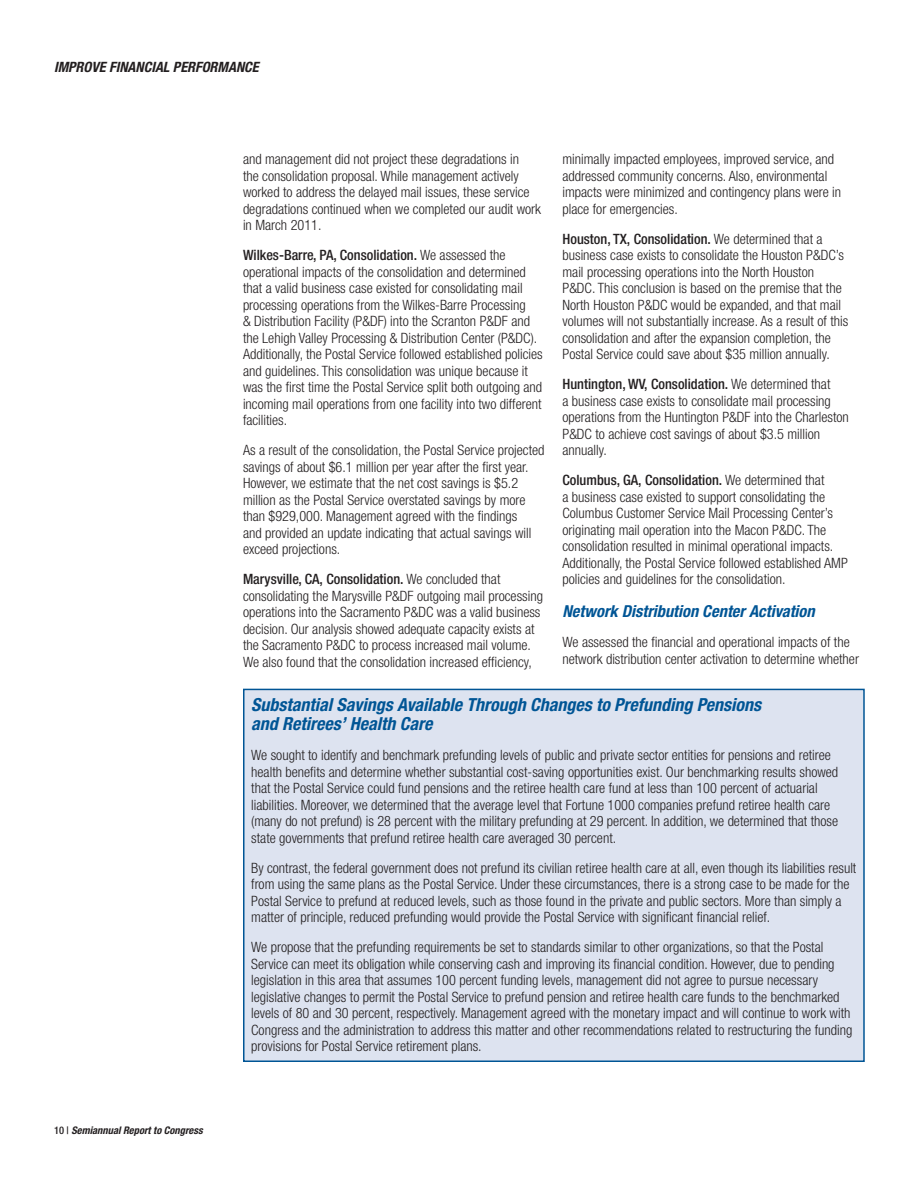
<style>
.page{position:relative;width:918px;height:1188px;background:#fff}
.page>*{position:absolute;margin:0;border:0;box-sizing:border-box;transform-origin:0 0}
.t1{font:italic 700 condensed 18px/19.5px "Helvetica Neue";color:#005595}
.t2{font:italic 700 condensed 16.5px "Helvetica Neue";color:#005595}
.t3{font:300 condensed 14.25px/16.5px "Helvetica Neue";color:#231f20}
.t4{font:italic 700 condensed 14.25px "Helvetica Neue";color:#231f20}
.t5{font:italic 700 condensed 10.5px "Helvetica Neue";color:#231f20}
.s1{font-weight:500}
.s2{font-weight:500;font-style:normal}
</style>
<div class="page">
<div style="left:244px;top:689px;width:620px;height:372px;background:#dde3f0"></div>
<div style="left:243px;top:689px;width:622px;height:373px;border:2px solid #005595"></div>
<p class="t4" style="left:54px;top:58px;width:206px">IMPROVE FINANCIAL PERFORMANCE</p>
<p class="t3" style="left:243px;top:151px;width:300px">and management did not project these degradations in<br>the consolidation proposal. While management actively worked to address the delayed mail issues, these service degradations continued when we completed our audit work in March 2011.</p>
<p class="t3" style="left:243px;top:247px;width:301px"><span class="s1">Wilkes-Barre, PA, Consolidation.</span> We assessed the operational impacts of the consolidation and determined that a valid business case existed for consolidating mail processing operations from the Wilkes-Barre Processing<br>&amp; Distribution Facility (P&amp;DF) into the Scranton P&amp;DF and the Lehigh Valley Processing &amp; Distribution Center (P&amp;DC).<br>Additionally, the Postal Service followed established policies and guidelines. This consolidation was unique because it was the first time the Postal Service split both outgoing and incoming mail operations from one facility into two different facilities.</p>
<p class="t3" style="left:243px;top:442px;width:303px">As a result of the consolidation, the Postal Service projected savings of about $6.1 million per year after the first year.<br>However, we estimate that the net cost savings is $5.2 million as the Postal Service overstated savings by more than $929,000. Management agreed with the findings<br>and provided an update indicating that actual savings will exceed projections.</p>
<p class="t3" style="left:243px;top:571px;width:302px"><span class="s1">Marysville, CA, Consolidation.</span> We concluded that consolidating the Marysville P&amp;DF outgoing mail processing operations into the Sacramento P&amp;DC was a valid business decision. Our analysis showed adequate capacity exists at the Sacramento P&amp;DC to process increased mail volume.<br>We also found that the consolidation increased efficiency,</p>
<p class="t3" style="left:562px;top:151px;width:280px">minimally impacted employees, improved service, and addressed community concerns. Also, environmental impacts were minimized and contingency plans were in place for emergencies.</p>
<p class="t3" style="left:562px;top:230px;width:287px"><span class="s1">Houston, TX, Consolidation.</span> We determined that a business case exists to consolidate the Houston P&amp;DC’s mail processing operations into the North Houston P&amp;DC. This conclusion is based on the premise that the North Houston P&amp;DC would be expanded, and that mail volumes will not substantially increase. As a result of this consolidation and after the expansion completion, the Postal Service could save about $35 million annually.</p>
<p class="t3" style="left:562px;top:376px;width:288px"><span class="s1">Huntington, WV, Consolidation.</span> We determined that<br>a business case exists to consolidate mail processing operations from the Huntington P&amp;DF into the Charleston P&amp;DC to achieve cost savings of about $3.5 million annually.</p>
<p class="t3" style="left:562px;top:472px;width:287px"><span class="s1">Columbus, GA, Consolidation.</span> We determined that<br>a business case existed to support consolidating the Columbus Customer Service Mail Processing Center’s originating mail operation into the Macon P&amp;DC. The consolidation resulted in minimal operational impacts.<br>Additionally, the Postal Service followed established AMP policies and guidelines for the consolidation.</p>
<p class="t2" style="left:562px;top:601px;width:254px">Network Distribution Center Activation</p>
<p class="t3" style="left:562px;top:634px;width:298px">We assessed the financial and operational impacts of the network distribution center activation to determine whether</p>
<p class="t5" style="left:54px;top:1124px;width:150px"><span class="s2">10 |</span> Semiannual Report to Congress</p>
<p class="t1" style="left:251px;top:695px;width:511px">Substantial Savings Available Through Changes to Prefunding Pensions and Retirees’ Health Care</p>
<p class="t3" style="left:251px;top:747px;width:589px">We sought to identify and benchmark prefunding levels of public and private sector entities for pensions and retiree health benefits and determine whether substantial cost-saving opportunities exist. Our benchmarking results showed that the Postal Service could fund pensions and the retiree health care fund at less than 100 percent of actuarial liabilities. Moreover, we determined that the average level that Fortune 1000 companies prefund retiree health care (many do not prefund) is 28 percent with the military prefunding at 29 percent. In addition, we determined that those state governments that prefund retiree health care averaged 30 percent.</p>
<p class="t3" style="left:251px;top:860px;width:607px">By contrast, the federal government does not prefund its civilian retiree health care at all, even though its liabilities result from using the same plans as the Postal Service. Under these circumstances, there is a strong case to be made for the Postal Service to prefund at reduced levels, such as those found in the private and public sectors. More than simply a matter of principle, reduced prefunding would provide the Postal Service with significant financial relief.</p>
<p class="t3" style="left:251px;top:939px;width:603px">We propose that the prefunding requirements be set to standards similar to other organizations, so that the Postal Service can meet its obligation while conserving cash and improving its financial condition. However, due to pending legislation in this area that assumes 100 percent funding levels, management did not agree to pursue necessary legislative changes to permit the Postal Service to prefund pension and retiree health care funds to the benchmarked levels of 80 and 30 percent, respectively. Management agreed with the monetary impact and will continue to work with Congress and the administration to address this matter and other recommendations related to restructuring the funding provisions for Postal Service retirement plans.</p>
</div>
